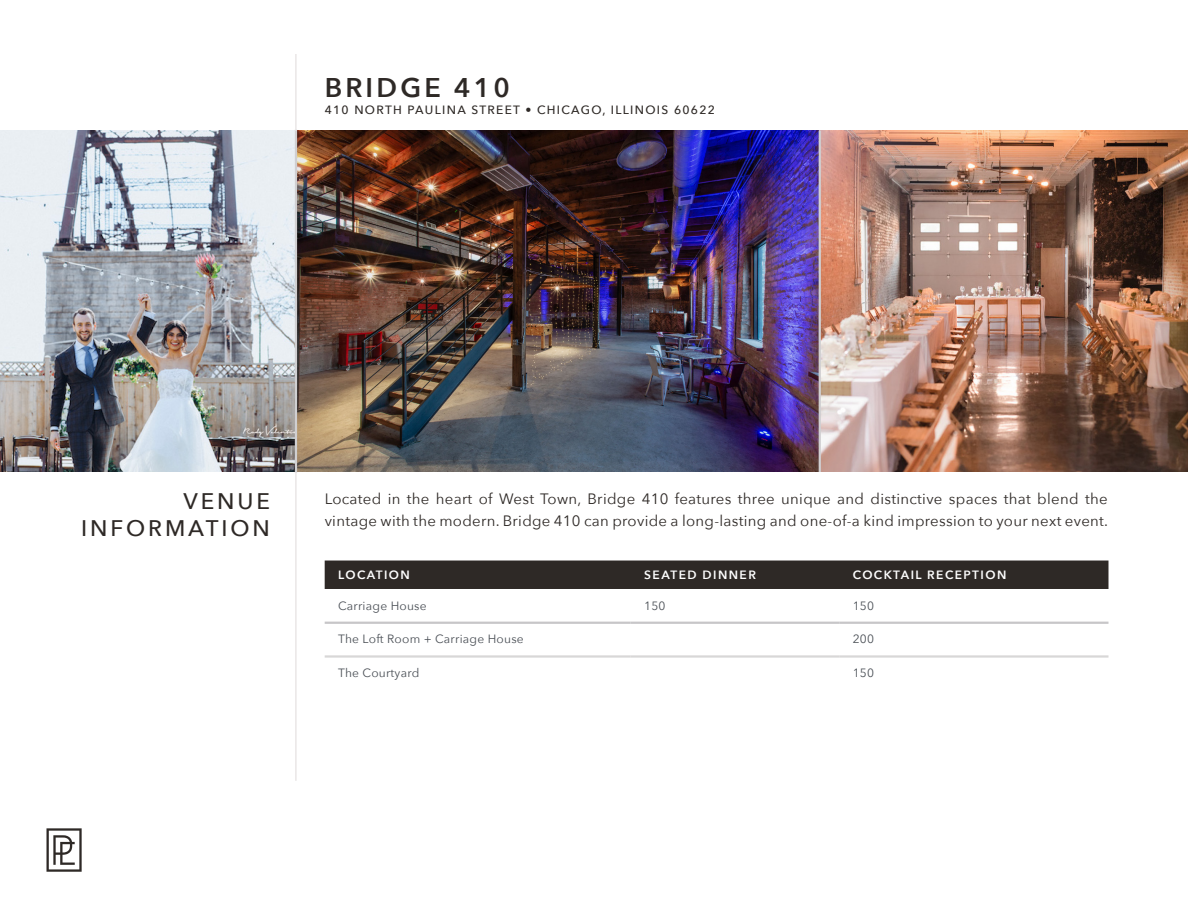
<style>
.page{position:relative;width:1188px;height:918px;background:#fff}
.page>*{position:absolute;margin:0;border:0;box-sizing:border-box;transform-origin:0 0}
.Venue_Page_Title{font:600 27px "Avenir Next";letter-spacing:.12em;color:#2e2926}
.t1{font:500 22.5px/27px "Avenir Next";letter-spacing:.13em;color:#2e2926;text-align:right}
.t2{font:15px/22.5px "Avenir Next";letter-spacing:.02em;color:#2e2926}
.t3{font:12px "Avenir Next";letter-spacing:.02em;color:#4a4f55}
.t4{font:500 12px "Avenir Next";letter-spacing:.11em;color:#2e2926}
.t5{font:600 12px "Avenir Next";letter-spacing:.12em;color:#fff}
</style>
<div class="page">
<div style="left:325px;top:561px;width:783px;height:28px;background:#2e2926"></div>
<hr style="left:325px;top:622px;width:306px;height:2px;background:#c7c6c8">
<hr style="left:631px;top:622px;width:208px;height:2px;background:#c7c6c8">
<hr style="left:839px;top:622px;width:270px;height:2px;background:#c7c6c8">
<hr style="left:325px;top:655px;width:306px;height:3px;background:#d8d7d7">
<hr style="left:631px;top:655px;width:208px;height:3px;background:#d8d7d7">
<hr style="left:839px;top:655px;width:270px;height:3px;background:#d8d7d7">
<img style="left:0;top:131px;width:295px;height:341px">
<img style="left:297px;top:131px;width:522px;height:341px">
<img style="left:821px;top:131px;width:367px;height:341px">
<hr style="left:295px;top:130px;width:2px;height:343px;background:#d0cfd1">
<hr style="left:819px;top:131px;width:2px;height:341px;background:#d0cfd1">
<svg style="left:46px;top:828px;width:36px;height:44px"></svg>
<hr style="left:295px;top:54px;width:2px;height:77px;background:#eae7e7">
<hr style="left:295px;top:472px;width:2px;height:309px;background:#eae7e7">
<p class="Venue_Page_Title" style="left:325px;top:65px;width:187px">BRIDGE 410</p>
<p class="t4" style="left:325px;top:99px;width:392px">410 NORTH PAULINA STREET • CHICAGO, ILLINOIS 60622</p>
<h2 class="t1" style="left:81px;top:486px;width:190px">VENUE<br>INFORMATION</h2>
<p class="t2" style="left:325px;top:487px;width:785px">Located in the heart of West Town, Bridge 410 features three unique and distinctive spaces that blend the vintage with the modern. Bridge 410 can provide a long-lasting and one-of-a kind impression to your next event.</p>
<p class="t5" style="left:338px;top:565px;width:73px">LOCATION</p>
<p class="t5" style="left:644px;top:565px;width:113px">SEATED DINNER</p>
<p class="t5" style="left:853px;top:565px;width:155px">COCKTAIL RECEPTION</p>
<p class="t3" style="left:338px;top:595px;width:90px">Carriage House</p>
<p class="t3" style="left:644px;top:595px;width:23px">150</p>
<p class="t3" style="left:853px;top:595px;width:23px">150</p>
<p class="t3" style="left:338px;top:629px;width:187px">The Loft Room + Carriage House</p>
<p class="t3" style="left:853px;top:629px;width:23px">200</p>
<p class="t3" style="left:338px;top:663px;width:83px">The Courtyard</p>
<p class="t3" style="left:853px;top:663px;width:23px">150</p>
</div>
